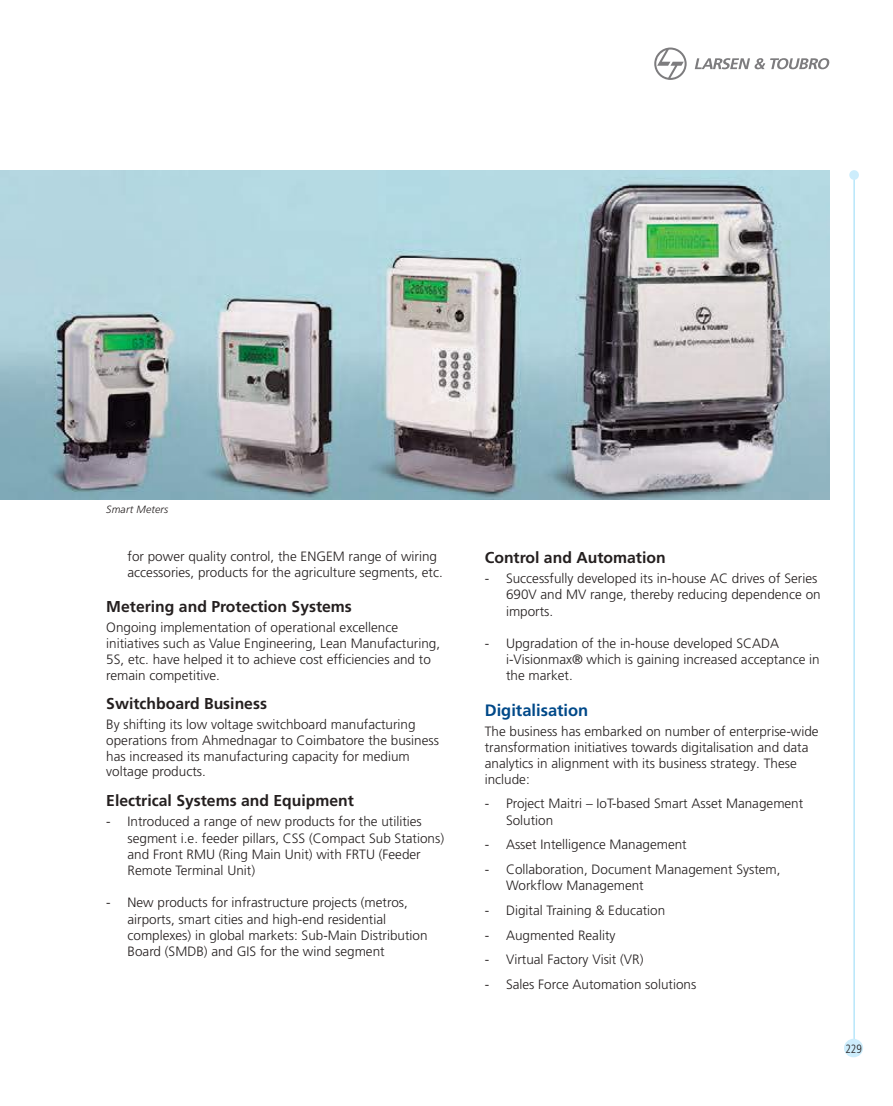
<style>
.page{position:relative;width:893px;height:1106px;background:#fff}
.page>*{position:absolute;margin:0;border:0;box-sizing:border-box;transform-origin:0 0}
.t1{font:700 16.5px "Frutiger LT Pro";color:#004989}
.t2{font:700 15.75px "Frutiger LT Pro";color:#241f1f}
.t3{font:300 13.5px/16.2px "Frutiger LT Pro";color:#241f1f}
.t4{font:300 condensed 12px "Frutiger LT Pro";color:#241f1f;scale:.95 1}
.t5{font:italic 300 10.5px "Frutiger LT Pro";letter-spacing:.015em;color:#241f1f}
</style>
<div class="page">
<svg style="left:654px;top:48px;width:33px;height:32px"></svg>
<svg style="left:695px;top:58px;width:134px;height:11px"></svg>
<hr style="left:854px;top:172px;width:1px;height:871px;background:#93daf8">
<div style="left:849px;top:170px;width:10px;height:10px;background:#cdedfc;border-radius:50%"></div>
<div style="left:844px;top:1038px;width:19px;height:19px;background:#cdedfc;border-radius:50%"></div>
<img style="left:0;top:170px;width:829px;height:330px">
<p class="t5" style="left:106px;top:503px;width:64px">Smart Meters</p>
<p class="t3" style="left:128px;top:548px;width:317px">for power quality control, the ENGEM range of wiring accessories, products for the agriculture segments, etc.</p>
<p class="t2" style="left:106px;top:597px;width:247px">Metering and Protection Systems</p>
<p class="t3" style="left:106px;top:620px;width:335px;line-height:15.8px">Ongoing implementation of operational excellence initiatives such as Value Engineering, Lean Manufacturing, 5S, etc. have helped it to achieve cost efficiencies and to remain competitive.</p>
<p class="t2" style="left:106px;top:694px;width:162px">Switchboard Business</p>
<p class="t3" style="left:106px;top:716px;width:334px;line-height:15.8px">By shifting its low voltage switchboard manufacturing operations from Ahmednagar to Coimbatore the business has increased its manufacturing capacity for medium voltage products.</p>
<p class="t2" style="left:106px;top:791px;width:249px">Electrical Systems and Equipment</p>
<p class="t3" style="left:128px;top:813px;width:318px;text-indent:-21px">- Introduced a range of new products for the utilities segment i.e. feeder pillars, CSS (Compact Sub Stations) and Front RMU (Ring Main Unit) with FRTU (Feeder Remote Terminal Unit)</p>
<p class="t3" style="left:128px;top:894px;width:302px;text-indent:-21px">- New products for infrastructure projects (metros, airports, smart cities and high-end residential complexes) in global markets: Sub-Main Distribution Board (SMDB) and GIS for the wind segment</p>
<p class="t2" style="left:485px;top:548px;width:182px">Control and Automation</p>
<p class="t3" style="left:506px;top:570px;width:316px;text-indent:-21px">- Successfully developed its in-house AC drives of Series<br>690V and MV range, thereby reducing dependence on imports.</p>
<p class="t3" style="left:506px;top:635px;width:315px;text-indent:-21px">- Upgradation of the in-house developed SCADA i-Visionmax® which is gaining increased acceptance in the market.</p>
<p class="t1" style="left:485px;top:701px;width:105px">Digitalisation</p>
<p class="t3" style="left:485px;top:724px;width:335px;line-height:15.8px">The business has embarked on number of enterprise-wide transformation initiatives towards digitalisation and data analytics in alignment with its business strategy. These include:</p>
<p class="t3" style="left:506px;top:795px;width:299px;text-indent:-21px">- Project Maitri – IoT-based Smart Asset Management<br>Solution</p>
<p class="t3" style="left:485px;top:836px;width:204px">- Asset Intelligence Management</p>
<p class="t3" style="left:506px;top:861px;width:276px;text-indent:-21px">- Collaboration, Document Management System,<br>Workflow Management</p>
<p class="t3" style="left:485px;top:902px;width:182px">- Digital Training &amp; Education</p>
<p class="t3" style="left:485px;top:927px;width:132px">- Augmented Reality</p>
<p class="t3" style="left:485px;top:951px;width:160px">- Virtual Factory Visit (VR)</p>
<p class="t3" style="left:485px;top:976px;width:213px">- Sales Force Automation solutions</p>
<p class="t4" style="left:845px;top:1041px;width:19px">229</p>
</div>
